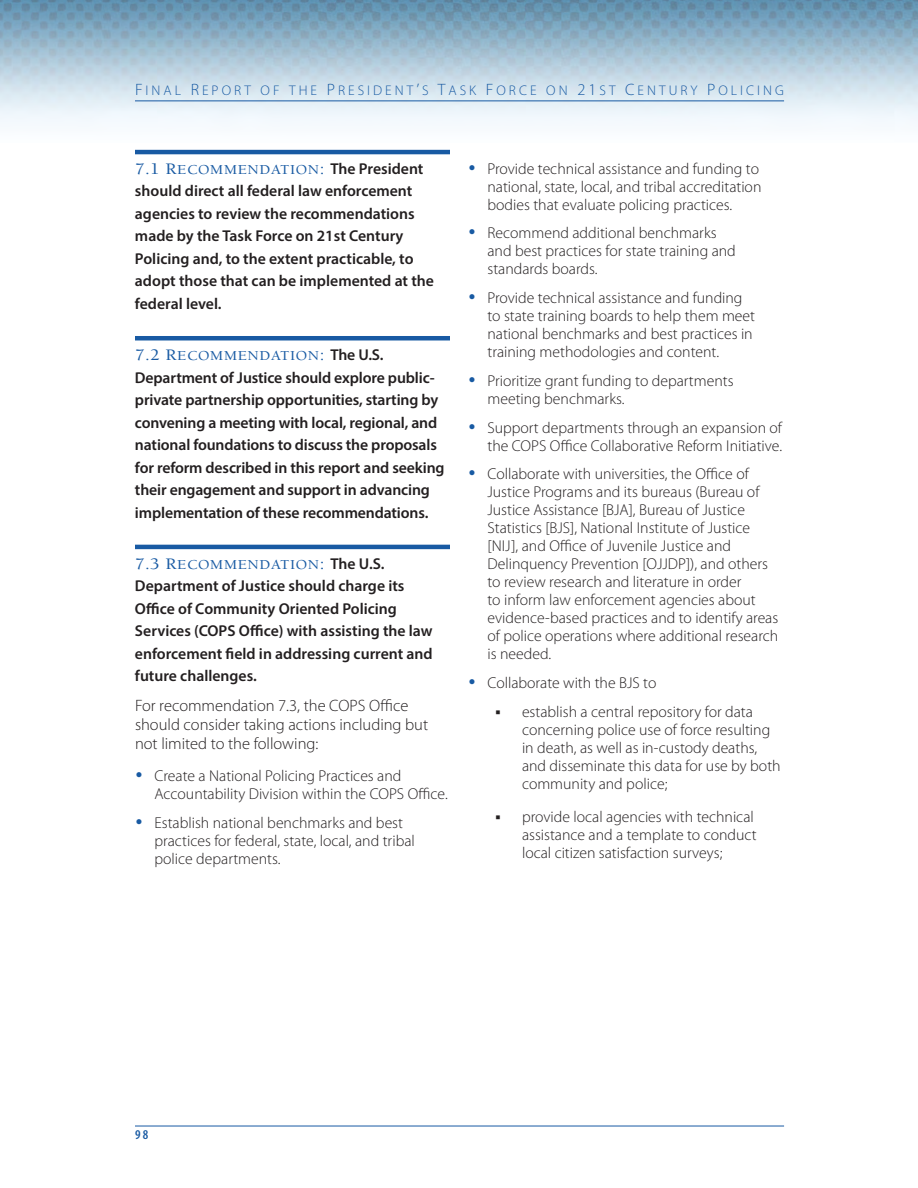
<style>
.page{position:relative;width:918px;height:1188px;background:#fff}
.page>*{position:absolute;margin:0;border:0;box-sizing:border-box;transform-origin:0 0}
.t1{font:300 16.5px/18.9px "Myriad Pro";color:#231f20}
.t2{font:300 15.75px/18px "Myriad Pro";color:#231f20}
.t3{font:600 15.75px/22.5px "Myriad Pro";letter-spacing:-.01em;color:#231f20}
.t4{font:14.1px "Berkeley Std Medium SC850";letter-spacing:.04em;color:#185aa3;scale:1.1 1}
.t5{font:14.1px "Myriad Pro Light SC850";letter-spacing:.215em;color:#185aa3}
.t6{font:13.5px "Myriad Pro Semibold Cond SC850";color:#185aa3}
.s1{font-size:16.5px}
.s2{font-family:"Myriad Pro";font-weight:600;font-size:15.75px;color:#231f20}
</style>
<div class="page">
<img style="left:0;top:0;width:918px;height:124px">
<hr style="left:135px;top:100px;width:649px;height:1px;background:#185aa3">
<hr style="left:135px;top:1126px;width:649px;height:1px;background:#185aa3">
<hr style="left:135px;top:150px;width:315px;height:4px;background:#185aa3">
<hr style="left:135px;top:336px;width:315px;height:4px;background:#185aa3">
<hr style="left:135px;top:545px;width:315px;height:4px;background:#185aa3">
<p class="t5" style="left:135px;top:81px;width:650px"><span class="s1">F</span>INAL <span class="s1">R</span>EPOR T OF THE <span class="s1">P</span> RESIDENT<span class="s1">’</span>S <span class="s1">T</span>ASK <span class="s1">F</span>OR CE ON <span class="s1">21</span>ST <span class="s1">C</span>ENTURY <span class="s1">P</span> OLICING</p>
<p class="t4" style="left:135px;top:162px;width:264px"><span class="s1">7.1 R</span>ECOMMENDATION<span class="s1">:</span> <span class="s2">The President</span></p>
<p class="t3" style="left:135px;top:179px;width:301px">should direct all federal law enforcement agencies to review the recommendations made by the Task Force on 21st Century Policing and, to the extent practicable, to adopt those that can be implemented at the federal level.</p>
<p class="t4" style="left:135px;top:348px;width:228px"><span class="s1">7.2 R</span>ECOMMENDATION<span class="s1">:</span> <span class="s2">The U.S.</span></p>
<p class="t3" style="left:135px;top:366px;width:311px">Department of Justice should explore public&shy;private partnership opportunities, starting by convening a meeting with local, regional, and national foundations to discuss the proposals for reform described in this report and seeking their engagement and support in advancing implementation of these recommendations.</p>
<p class="t4" style="left:135px;top:557px;width:228px"><span class="s1">7.3 R</span>ECOMMENDATION<span class="s1">:</span> <span class="s2">The U.S.</span></p>
<p class="t3" style="left:135px;top:574px;width:299px">Department of Justice should charge its Office of Community Oriented Policing Services (COPS Office) with assisting the law enforcement field in addressing current and future challenges.</p>
<p class="t1" style="left:135px;top:696px;width:295px">For recommendation 7.3, the COPS Office should consider taking actions including but not limited to the following:</p>
<p class="t2" style="left:154px;top:766px;width:295px">Create a National Policing Practices and<br>Accountability Division within the COPS Office.</p>
<p class="t2" style="left:154px;top:813px;width:262px">Establish national benchmarks and best practices for federal, state, local, and tribal police departments.</p>
<p class="t2" style="left:488px;top:159px;width:275px">Provide technical assistance and funding to national, state, local, and tribal accreditation bodies that evaluate policing practices.</p>
<p class="t2" style="left:488px;top:224px;width:250px">Recommend additional benchmarks and best practices for state training and standards boards.</p>
<p class="t2" style="left:488px;top:289px;width:269px">Provide technical assistance and funding to state training boards to help them meet national benchmarks and best practices in training methodologies and content.</p>
<p class="t2" style="left:488px;top:371px;width:248px">Prioritize grant funding to departments meeting benchmarks.</p>
<p class="t2" style="left:488px;top:418px;width:296px">Support departments through an expansion of the COPS Office Collaborative Reform Initiative.</p>
<p class="t2" style="left:488px;top:465px;width:292px">Collaborate with universities, the Office of Justice Programs and its bureaus (Bureau of Justice Assistance [BJA], Bureau of Justice Statistics [BJS], National Institute of Justice [NIJ], and Office of Juvenile Justice and Delinquency Prevention [OJJDP]), and others to review research and literature in order<br>to inform law enforcement agencies about evidence-based practices and to identify areas of police operations where additional research is needed.</p>
<p class="t2" style="left:522px;top:668px;width:232px;line-height:28.7px;text-indent:-34px">Collaborate with the BJS to<br>establish a central repository for data</p>
<p class="t2" style="left:522px;top:720px;width:260px">concerning police use of force resulting in death, as well as in-custody deaths, and disseminate this data for use by both community and police;</p>
<p class="t2" style="left:522px;top:807px;width:236px">provide local agencies with technical assistance and a template to conduct local citizen satisfaction surveys;</p>
<p class="t6" style="left:135px;top:1126px;width:15px">98</p>
</div>
